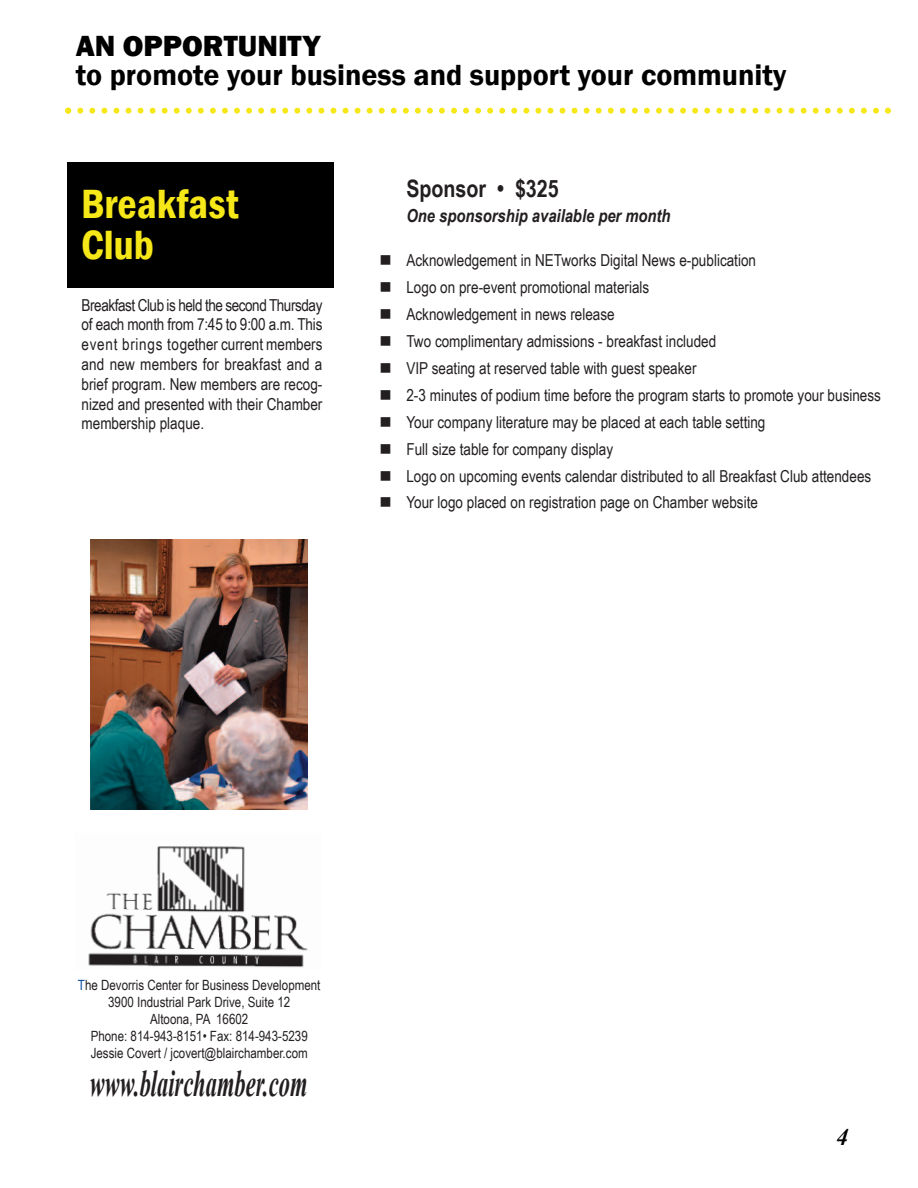
<style>
.page{position:relative;width:918px;height:1188px;background:#fff}
.page>*{position:absolute;margin:0;border:0;box-sizing:border-box;transform-origin:0 0}
.t1{font:600 condensed 42px/40.5px "Franklin Gothic";color:#f6e718}
.t2{font:italic 700 37.5px "Times New Roman";color:#231f20;scale:.6 1}
.t3{font:600 30px "Franklin Gothic";color:#000}
.t4{font:800 30px "Franklin Gothic";color:#000}
.t5{font:700 24px "Arial Narrow";color:#231f20}
.t6{font:italic 700 24px "Times New Roman";color:#000}
.t7{font:italic 700 18px "Arial Narrow";color:#231f20}
.t8{font:16.5px/19.8px "Arial Narrow";color:#231f20;text-align:justify}
.t9{font:14.1px/17px "Arial Narrow";color:#231f20;text-align:center}
.s1{color:#0d4da1}
</style>
<div class="page">
<img style="left:88px;top:846px;width:220px;height:122px">
<svg style="left:65px;top:108px;width:826px;height:6px"></svg>
<img style="left:91px;top:539px;width:216px;height:270px">
<div style="left:68px;top:162px;width:266px;height:126px;background:#000"></div>
<h3 class="t4" style="left:76px;top:29px;width:246px">AN OPPORTUNITY</h3>
<h3 class="t3" style="left:76px;top:57px;width:712px">to promote your business and support your community</h3>
<h1 class="t1" style="left:81px;top:183px;width:159px">Breakfast<br>Club</h1>
<p class="t8" style="left:82px;top:295px;width:242px">Breakfast Club is held the second Thursday of each month from 7:45 to 9:00 a.m. This event brings together current members and new members for breakfast and a brief program. New members are recog&shy;nized and presented with their Chamber membership plaque.</p>
<h3 class="t5" style="left:406px;top:175px;width:154px">Sponsor • $325</h3>
<p class="t7" style="left:406px;top:205px;width:266px">One sponsorship available per month</p>
<p class="t8" style="left:379px;top:250px;width:378px">■ Acknowledgement in NETworks Digital News e-publication</p>
<p class="t8" style="left:379px;top:277px;width:271px">■ Logo on pre-event promotional materials</p>
<p class="t8" style="left:379px;top:304px;width:237px">■ Acknowledgement in news release</p>
<p class="t8" style="left:379px;top:331px;width:338px">■ Two complimentary admissions - breakfast included</p>
<p class="t8" style="left:379px;top:358px;width:319px">■ VIP seating at reserved table with guest speaker</p>
<p class="t8" style="left:379px;top:385px;width:503px">■ 2-3 minutes of podium time before the program starts to promote your business</p>
<p class="t8" style="left:379px;top:412px;width:388px">■ Your company literature may be placed at each table setting</p>
<p class="t8" style="left:379px;top:439px;width:235px">■ Full size table for company display</p>
<p class="t8" style="left:379px;top:466px;width:493px">■ Logo on upcoming events calendar distributed to all Breakfast Club attendees</p>
<p class="t8" style="left:379px;top:492px;width:380px">■ Your logo placed on registration page on Chamber website</p>
<p class="t9" style="left:78px;top:977px;width:244px"><span class="s1">T</span>he Devorris Center for Business Development 3900 Industrial Park Drive, Suite 12<br>Altoona, PA 16602<br>Phone: 814-943-8151• Fax: 814-943-5239<br>Jessie Covert / jcovert@blairchamber.com</p>
<h2 class="t2" style="left:90px;top:1062px;width:364px">www.blairchamber.com</h2>
<h3 class="t6" style="left:837px;top:1123px;width:13px">4</h3>
</div>
